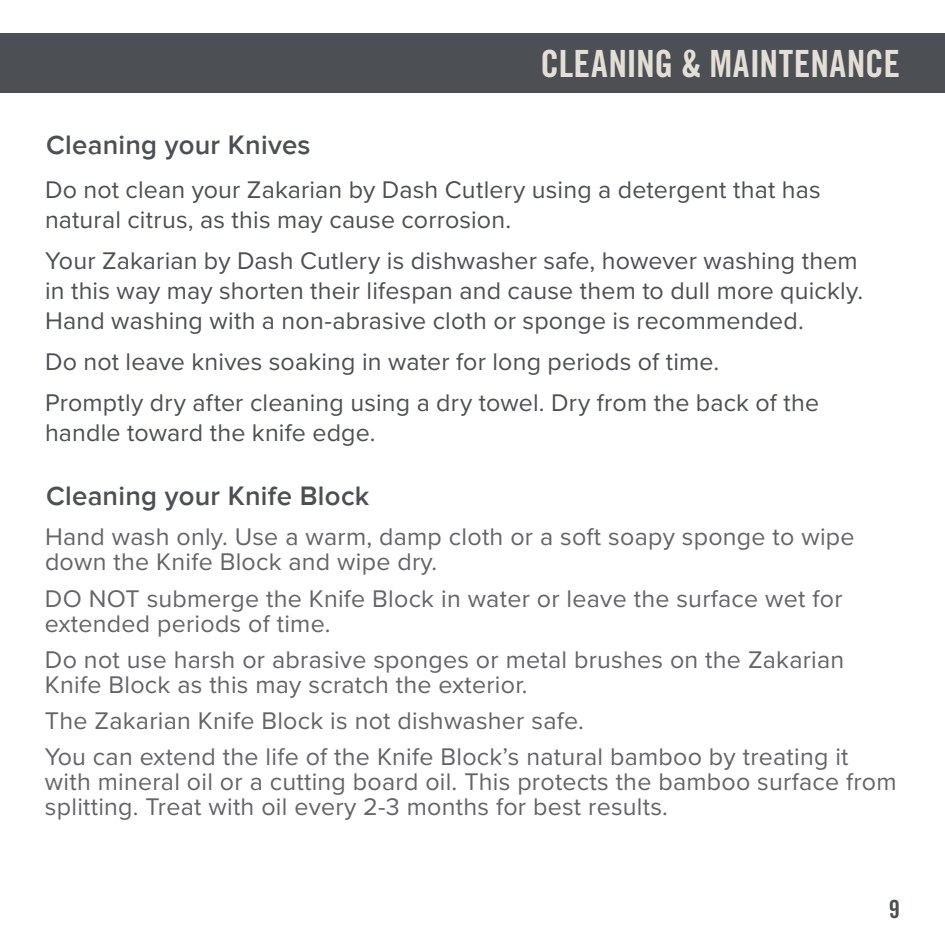
<style>
.page{position:relative;width:945px;height:945px;background:#fff}
.page>*{position:absolute;margin:0;border:0;box-sizing:border-box;transform-origin:0 0}
.t1{font:37.5px "Trade Gothic LT Std Bd Cn 20";letter-spacing:.005em;color:#e3dfd7}
.t2{font:600 27.5px "Proxima Nova";letter-spacing:.01em;color:#4c4f54}
.t3{font:25px/25px "Proxima Nova";letter-spacing:.01em;color:#646567}
.t4{font:25px/30px "Proxima Nova";letter-spacing:.005em;color:#4c4f54}
.t5{font:25px "Trade Gothic LT Std Bd Cn 20";color:#4c4f54}
</style>
<div class="page">
<div style="left:0;top:34px;width:945px;height:59px;background:#4c4f54"></div>
<p class="t2" style="left:46px;top:129px;width:266px">Cleaning your Knives</p>
<h1 class="t1" style="left:540px;top:41px;width:361px">CLEANING &amp; MAINTENANCE</h1>
<p class="t4" style="left:45px;top:173px;width:777px">Do not clean your Zakarian by Dash Cutlery using a detergent that has natural citrus, as this may cause corrosion.</p>
<p class="t4" style="left:45px;top:244px;width:817px;text-align:justify">Your Zakarian by Dash Cutlery is dishwasher safe, however washing them in this way may shorten their lifespan and cause them to dull more quickly.<br>Hand washing with a non-abrasive cloth or sponge is recommended.</p>
<p class="t4" style="left:45px;top:340px;width:776px;line-height:41.2px">Do not leave knives soaking in water for long periods of time.<br>Promptly dry after cleaning using a dry towel. Dry from the back of the</p>
<p class="t4" style="left:45px;top:417px;width:329px">handle toward the knife edge.</p>
<p class="t2" style="left:46px;top:480px;width:325px">Cleaning your Knife Block</p>
<p class="t3" style="left:45px;top:523px;width:811px">Hand wash only. Use a warm, damp cloth or a soft soapy sponge to wipe down the Knife Block and wipe dry.</p>
<p class="t3" style="left:45px;top:585px;width:799px">DO NOT submerge the Knife Block in water or leave the surface wet for extended periods of time.</p>
<p class="t3" style="left:45px;top:646px;width:801px">Do not use harsh or abrasive sponges or metal brushes on the Zakarian<br>Knife Block as this may scratch the exterior.</p>
<p class="t3" style="left:45px;top:702px;width:805px;line-height:36.2px">The Zakarian Knife Block is not dishwasher safe.<br>You can extend the life of the Knife Block’s natural bamboo by treating it</p>
<p class="t3" style="left:45px;top:768px;width:853px">with mineral oil or a cutting board oil. This protects the bamboo surface from splitting. Treat with oil every 2-3 months for best results.</p>
<p class="t5" style="left:889px;top:894px;width:13px">9</p>
</div>
